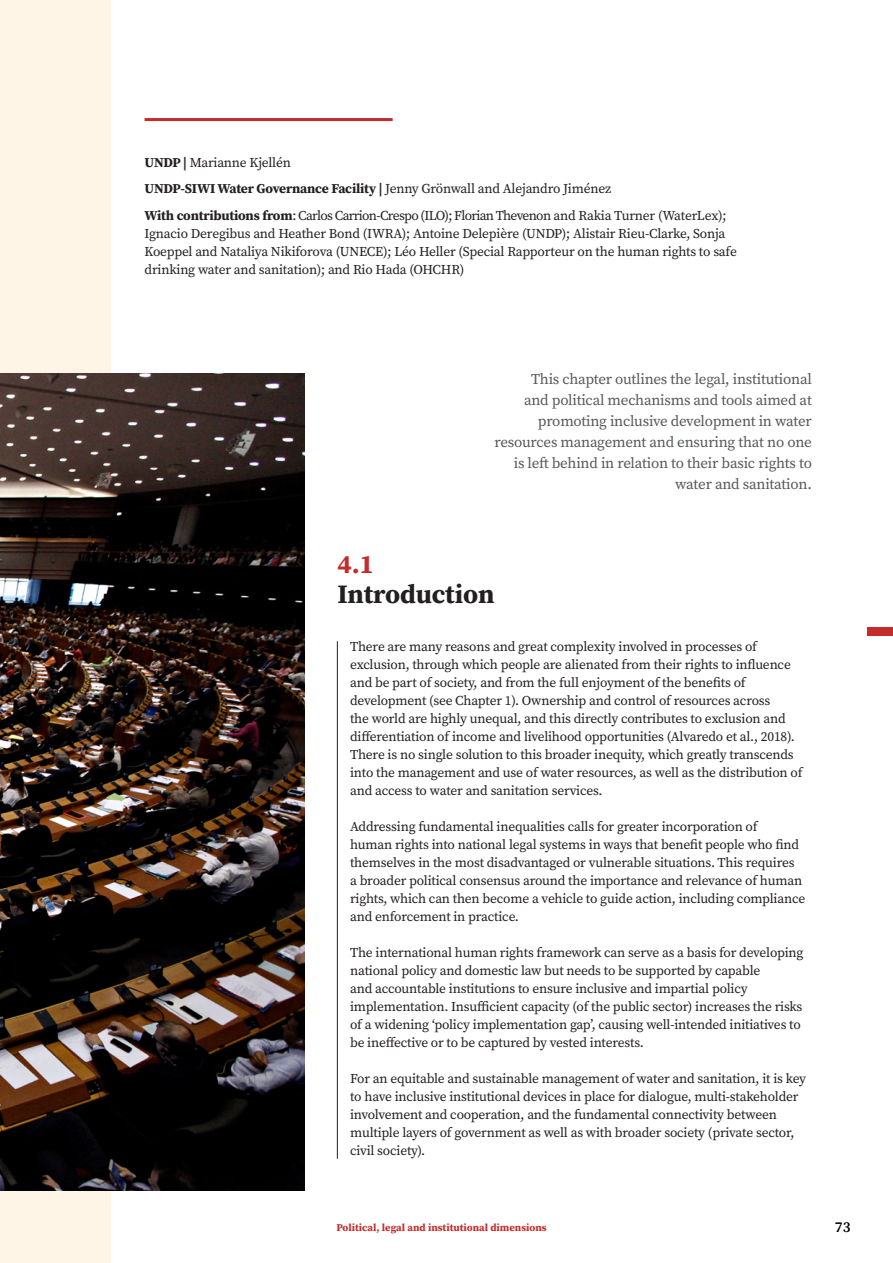
<style>
.page{position:relative;width:893px;height:1263px;background:#fff}
.page>*{position:absolute;margin:0;border:0;box-sizing:border-box;transform-origin:0 0}
.Sub_title{font:700 26.4px "Source Serif Pro";letter-spacing:-.005em;color:#231f20}
.Sub_title-2{font:700 26.4px "Source Serif Pro";color:#c42c2c}
.Introduction{font:15px/21px "Source Serif Pro";letter-spacing:-.015em;color:#57585a;text-align:right}
.t1{font:600 15px "Source Serif Pro";color:#000}
.Body_text{font:13.5px/18px "Source Serif Pro";letter-spacing:-.015em;color:#231f20}
.Authors_name{font:13.5px/18px "Source Serif Pro";letter-spacing:-.015em;color:#231f20}
.Authors_name-2{font:700 13.5px "Source Serif Pro";letter-spacing:-.015em;color:#231f20}
.t2{font:700 10.5px "Source Serif Pro";color:#c42c2c}
.s1{font-weight:700}
.s2{font-weight:400}
</style>
<div class="page">
<div style="left:0;top:0;width:111px;height:1263px;background:#fef5e7"></div>
<div style="left:867px;top:627px;width:26px;height:9px;background:#c42c2c"></div>
<hr style="left:145px;top:118px;width:248px;height:3px;background:#c42c2c">
<img style="left:0;top:373px;width:304px;height:818px">
<hr style="left:337px;top:641px;width:1px;height:518px;background:#231f20">
<p class="Authors_name" style="left:145px;top:153px;width:148px"><span class="s1">UNDP |</span> Marianne Kjellén</p>
<p class="Authors_name-2" style="left:145px;top:180px;width:468px">UNDP-SIWI Water Governance Facility | <span class="s2">Jenny Grönwall and Alejandro Jiménez</span></p>
<p class="Authors_name" style="left:145px;top:206px;width:594px"><span class="s1">With contributions from</span>: Carlos Carrion-Crespo (ILO); Florian Thevenon and Rakia Turner (WaterLex); Ignacio Deregibus and Heather Bond (IWRA); Antoine Delepière (UNDP); Alistair Rieu-Clarke, Sonja Koeppel and Nataliya Nikiforova (UNECE); Léo Heller (Special Rapporteur on the human rights to safe drinking water and sanitation); and Rio Hada (OHCHR)</p>
<p class="Introduction" style="left:494px;top:368px;width:319px">This chapter outlines the legal, institutional<br>and political mechanisms and tools aimed at promoting inclusive development in water resources management and ensuring that no one is left behind in relation to their basic rights to water and sanitation.</p>
<p class="Sub_title-2" style="left:337px;top:546px;width:38px">4.1</p>
<p class="Sub_title" style="left:337px;top:576px;width:159px">Introduction</p>
<p class="Body_text" style="left:350px;top:637px;width:454px">There are many reasons and great complexity involved in processes of exclusion, through which people are alienated from their rights to influence and be part of society, and from the full enjoyment of the benefits of development (see Chapter 1). Ownership and control of resources across<br>the world are highly unequal, and this directly contributes to exclusion and differentiation of income and livelihood opportunities (Alvaredo et al., 2018).<br>There is no single solution to this broader inequity, which greatly transcends into the management and use of water resources, as well as the distribution of and access to water and sanitation services.</p>
<p class="Body_text" style="left:350px;top:817px;width:457px">Addressing fundamental inequalities calls for greater incorporation of<br>human rights into national legal systems in ways that benefit people who find themselves in the most disadvantaged or vulnerable situations. This requires<br>a broader political consensus around the importance and relevance of human rights, which can then become a vehicle to guide action, including compliance and enforcement in practice.</p>
<p class="Body_text" style="left:350px;top:943px;width:455px">The international human rights framework can serve as a basis for developing national policy and domestic law but needs to be supported by capable<br>and accountable institutions to ensure inclusive and impartial policy implementation. Insufficient capacity (of the public sector) increases the risks of a widening ‘policy implementation gap’, causing well-intended initiatives to be ineffective or to be captured by vested interests.</p>
<p class="Body_text" style="left:350px;top:1069px;width:457px">For an equitable and sustainable management of water and sanitation, it is key to have inclusive institutional devices in place for dialogue, multi-stakeholder involvement and cooperation, and the fundamental connectivity between multiple layers of government as well as with broader society (private sector, civil society).</p>
<p class="t2" style="left:336px;top:1220px;width:212px">Political, legal and institutional dimensions</p>
<p class="t1" style="left:835px;top:1217px;width:17px">73</p>
</div>
